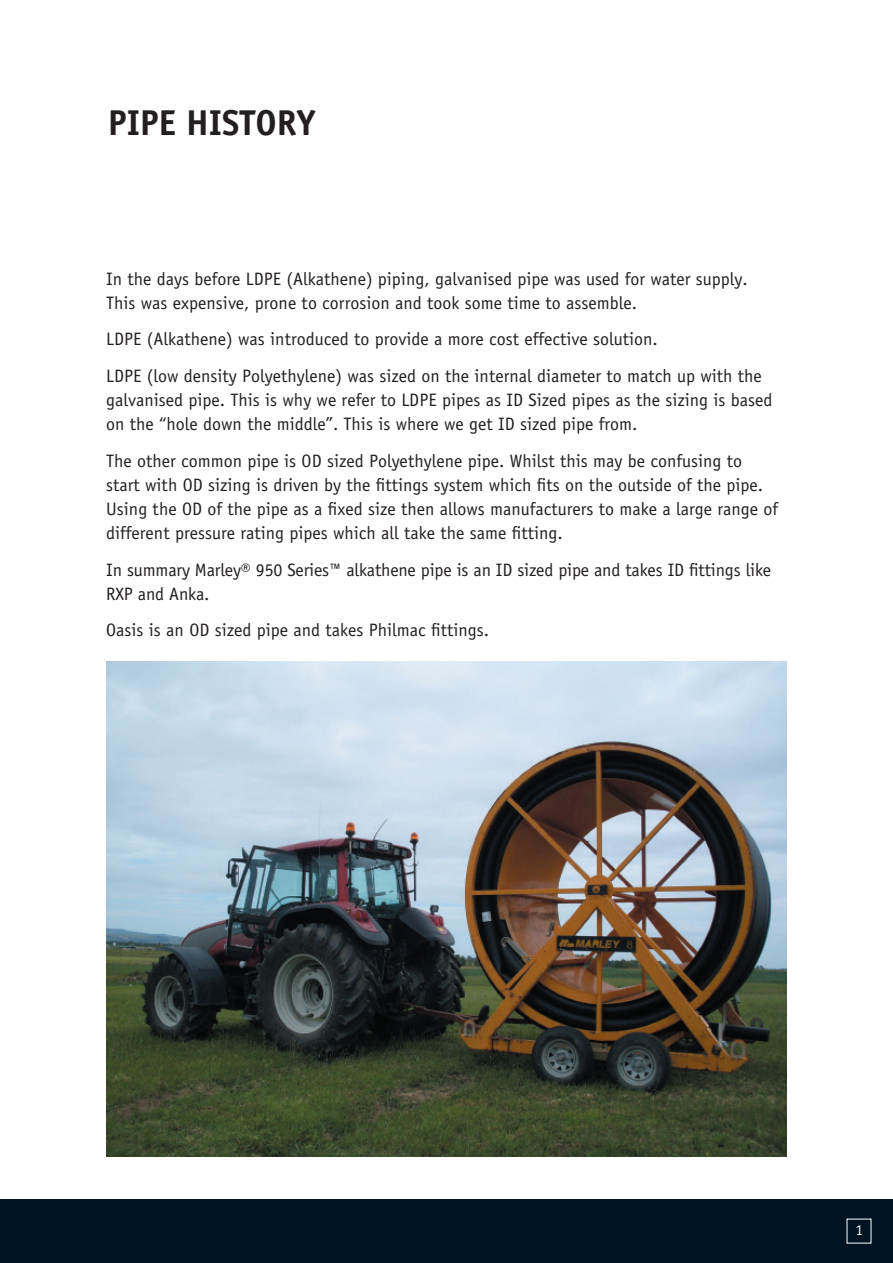
<style>
.page{position:relative;width:893px;height:1263px;background:#fff}
.page>*{position:absolute;margin:0;border:0;box-sizing:border-box;transform-origin:0 0}
.t1{font:700 36px "Officina Sans";color:#231f20}
.t2{font:18px/24px "Officina Sans";color:#231f20}
.t3{font:15px "Officina Sans";color:#fff}
</style>
<div class="page">
<div style="left:0;top:1199px;width:893px;height:64px;background:#001322"></div>
<img style="left:106px;top:662px;width:681px;height:495px">
<h1 class="t1" style="left:108px;top:100px;width:209px">PIPE HISTORY</h1>
<p class="t2" style="left:106px;top:267px;width:643px">In the days before LDPE (Alkathene) piping, galvanised pipe was used for water supply.<br>This was expensive, prone to corrosion and took some time to assemble.</p>
<p class="t2" style="left:106px;top:321px;width:657px;line-height:36.8px">LDPE (Alkathene) was introduced to provide a more cost effective solution.<br>LDPE (low density Polyethylene) was sized on the internal diameter to match up with the</p>
<p class="t2" style="left:106px;top:388px;width:667px">galvanised pipe. This is why we refer to LDPE pipes as ID Sized pipes as the sizing is based on the “hole down the middle”. This is where we get ID sized pipe from.</p>
<p class="t2" style="left:106px;top:449px;width:673px">The other common pipe is OD sized Polyethylene pipe. Whilst this may be confusing to start with OD sizing is driven by the fittings system which fits on the outside of the pipe.<br>Using the OD of the pipe as a fixed size then allows manufacturers to make a large range of different pressure rating pipes which all take the same fitting.</p>
<p class="t2" style="left:106px;top:557px;width:666px">In summary Marley® 950 Series™ alkathene pipe is an ID sized pipe and takes ID fittings like<br>RXP and Anka.</p>
<p class="t2" style="left:106px;top:618px;width:384px">Oasis is an OD sized pipe and takes Philmac fittings.</p>
<p class="t3" style="left:855px;top:1221px;width:9px">1</p>
</div>
